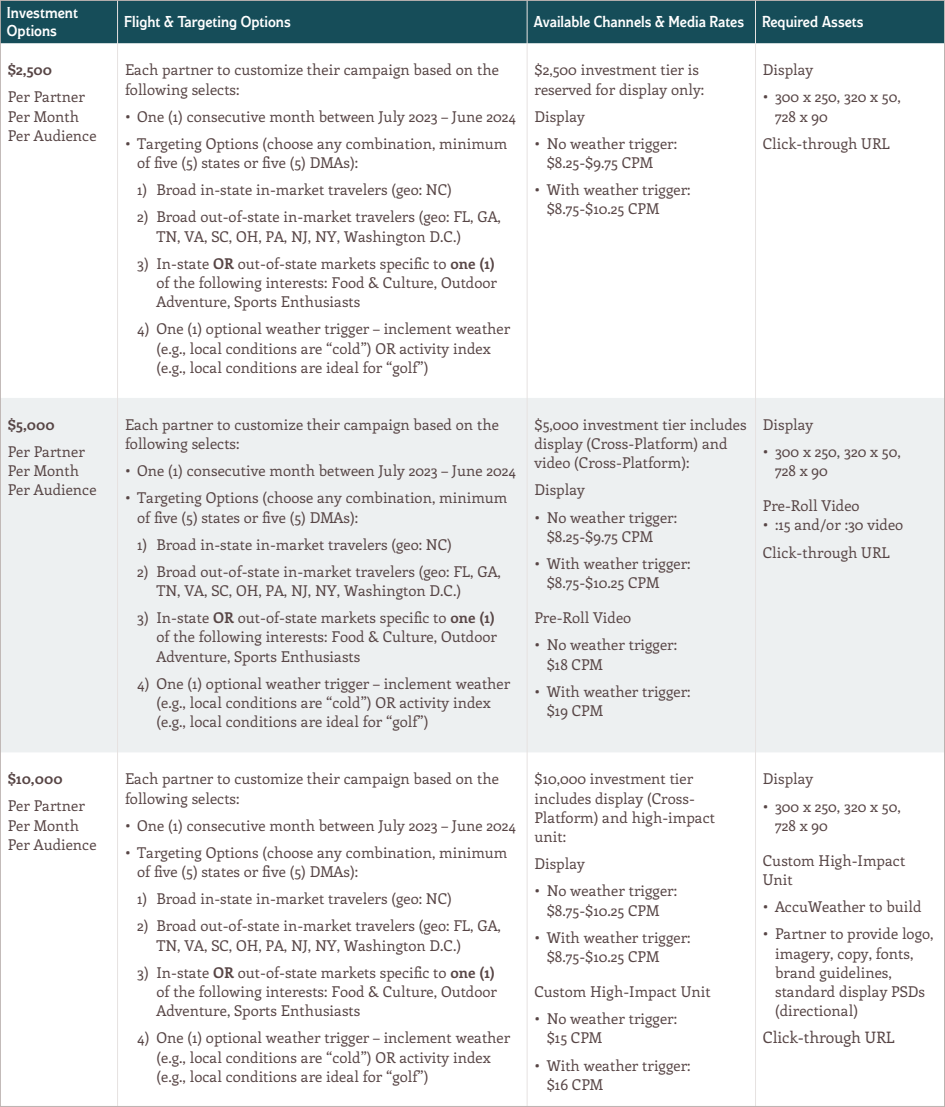
<style>
.page{position:relative;width:945px;height:1107px;background:#fff}
.page>*{position:absolute;margin:0;border:0;box-sizing:border-box;transform-origin:0 0}
.t1{font:500 15.75px/17.5px "Modesto Text";color:#fff;scale:.9 1}
.t2{font:15.75px "Enriqueta";letter-spacing:-.01em;color:#574545}
.t3{font:14.88px/19.2px "Enriqueta";color:#574545}
.t4{font:700 14.88px "Enriqueta";color:#574545}
.s1{font-weight:700}
</style>
<div class="page">
<div style="left:2px;top:2px;width:941px;height:41px;background:#164d59"></div>
<div style="left:2px;top:398px;width:941px;height:354px;background:#edf0f1"></div>
<hr style="left:117px;top:0;width:1px;height:1106px;background:#e6e2e1">
<hr style="left:527px;top:0;width:1px;height:1106px;background:#e6e2e1">
<hr style="left:755px;top:0;width:1px;height:1106px;background:#e6e2e1">
<p class="t1" style="left:7px;top:4px;width:80px">Investment<br>Options</p>
<p class="t1" style="left:124px;top:13px;width:187px">Flight &amp; Targeting Options</p>
<p class="t1" style="left:534px;top:13px;width:368px">Available Channels &amp; Media Rates Required Assets</p>
<p class="t4" style="left:8px;top:59px;width:46px">$2,500</p>
<p class="t3" style="left:8px;top:87px;width:90px">Per Partner<br>Per Month<br>Per Audience</p>
<p class="t3" style="left:534px;top:60px;width:171px">$2,500 investment tier is reserved for display only:</p>
<p class="t3" style="left:534px;top:106px;width:52px">Display</p>
<p class="t3" style="left:547px;top:133px;width:132px;text-indent:-12px">• No weather trigger: $8.25-$9.75 CPM</p>
<p class="t3" style="left:547px;top:179px;width:145px;text-indent:-12px">• With weather trigger: $8.75-$10.25 CPM</p>
<p class="t3" style="left:763px;top:60px;width:52px">Display</p>
<p class="t3" style="left:775px;top:87px;width:127px;text-indent:-12px">• 300 x 250, 320 x 50,<br>728 x 90</p>
<p class="t3" style="left:763px;top:133px;width:128px">Click-through URL</p>
<p class="t3" style="left:125px;top:60px;width:375px">Each partner to customize their campaign based on the following selects:</p>
<p class="t3" style="left:125px;top:106px;width:392px">• One (1) consecutive month between July 2023 – June 2024</p>
<p class="t3" style="left:137px;top:133px;width:372px;text-indent:-12px">• Targeting Options (choose any combination, minimum of five (5) states or five (5) DMAs):</p>
<p class="t3" style="left:137px;top:179px;width:316px">1) Broad in-state in-market travelers (geo: NC)</p>
<p class="t3" style="left:157px;top:207px;width:346px;text-indent:-19px">2) Broad out-of-state in-market travelers (geo: FL, GA,<br>TN, VA, SC, OH, PA, NJ, NY, Washington D.C.)</p>
<p class="t3" style="left:157px;top:253px;width:342px;text-indent:-19px">3) In-state <span class="s1">OR</span> out-of-state markets specific to <span class="s1">one (1) </span>of the following interests: Food &amp; Culture, Outdoor<br>Adventure, Sports Enthusiasts</p>
<p class="t3" style="left:157px;top:319px;width:355px;text-indent:-19px">4) One (1) optional weather trigger – inclement weather (e.g., local conditions are “cold”) OR activity index (e.g., local conditions are ideal for “golf”)</p>
<p class="t4" style="left:8px;top:414px;width:48px">$5,000</p>
<p class="t3" style="left:8px;top:441px;width:90px">Per Partner<br>Per Month<br>Per Audience</p>
<p class="t4" style="left:8px;top:768px;width:56px">$10,000</p>
<p class="t3" style="left:8px;top:796px;width:90px">Per Partner<br>Per Month<br>Per Audience</p>
<p class="t3" style="left:125px;top:414px;width:375px">Each partner to customize their campaign based on the following selects:</p>
<p class="t3" style="left:125px;top:460px;width:392px">• One (1) consecutive month between July 2023 – June 2024</p>
<p class="t3" style="left:137px;top:488px;width:372px;text-indent:-12px">• Targeting Options (choose any combination, minimum of five (5) states or five (5) DMAs):</p>
<p class="t3" style="left:137px;top:534px;width:316px">1) Broad in-state in-market travelers (geo: NC)</p>
<p class="t3" style="left:157px;top:561px;width:346px;text-indent:-19px">2) Broad out-of-state in-market travelers (geo: FL, GA,<br>TN, VA, SC, OH, PA, NJ, NY, Washington D.C.)</p>
<p class="t3" style="left:157px;top:607px;width:342px;text-indent:-19px">3) In-state <span class="s1">OR</span> out-of-state markets specific to <span class="s1">one (1) </span>of the following interests: Food &amp; Culture, Outdoor<br>Adventure, Sports Enthusiasts</p>
<p class="t3" style="left:157px;top:673px;width:355px;text-indent:-19px">4) One (1) optional weather trigger – inclement weather (e.g., local conditions are “cold”) OR activity index (e.g., local conditions are ideal for “golf”)</p>
<p class="t3" style="left:125px;top:768px;width:375px">Each partner to customize their campaign based on the following selects:</p>
<p class="t3" style="left:125px;top:815px;width:392px">• One (1) consecutive month between July 2023 – June 2024</p>
<p class="t3" style="left:137px;top:842px;width:372px;text-indent:-12px">• Targeting Options (choose any combination, minimum of five (5) states or five (5) DMAs):</p>
<p class="t3" style="left:137px;top:888px;width:316px">1) Broad in-state in-market travelers (geo: NC)</p>
<p class="t3" style="left:157px;top:915px;width:346px;text-indent:-19px">2) Broad out-of-state in-market travelers (geo: FL, GA,<br>TN, VA, SC, OH, PA, NJ, NY, Washington D.C.)</p>
<p class="t3" style="left:157px;top:962px;width:342px;text-indent:-19px">3) In-state <span class="s1">OR</span> out-of-state markets specific to <span class="s1">one (1) </span>of the following interests: Food &amp; Culture, Outdoor<br>Adventure, Sports Enthusiasts</p>
<p class="t3" style="left:157px;top:1027px;width:355px;text-indent:-19px">4) One (1) optional weather trigger – inclement weather (e.g., local conditions are “cold”) OR activity index (e.g., local conditions are ideal for “golf”)</p>
<p class="t3" style="left:534px;top:414px;width:214px">$5,000 investment tier includes display (Cross-Platform) and video (Cross-Platform):</p>
<p class="t3" style="left:534px;top:480px;width:52px">Display</p>
<p class="t3" style="left:547px;top:507px;width:132px;text-indent:-12px">• No weather trigger: $8.25-$9.75 CPM</p>
<p class="t3" style="left:547px;top:553px;width:145px;text-indent:-12px">• With weather trigger: $8.75-$10.25 CPM</p>
<p class="t3" style="left:534px;top:607px;width:98px">Pre-Roll Video</p>
<p class="t3" style="left:547px;top:635px;width:132px;text-indent:-12px">• No weather trigger: $18 CPM</p>
<p class="t3" style="left:547px;top:681px;width:145px;text-indent:-12px">• With weather trigger: $19 CPM</p>
<p class="t3" style="left:763px;top:414px;width:52px">Display</p>
<p class="t3" style="left:775px;top:441px;width:127px;text-indent:-12px">• 300 x 250, 320 x 50,<br>728 x 90</p>
<p class="t3" style="left:763px;top:495px;width:98px">Pre-Roll Video</p>
<p class="t3" style="left:763px;top:511px;width:142px;line-height:27.1px">• :15 and/or :30 video<br>Click-through URL</p>
<p class="t3" style="left:534px;top:768px;width:182px">$10,000 investment tier includes display (Cross-<br>Platform) and high-impact unit:</p>
<p class="t3" style="left:534px;top:853px;width:52px">Display</p>
<p class="t3" style="left:534px;top:880px;width:144px;text-align:center">• No weather trigger: $8.75-$10.25 CPM</p>
<p class="t3" style="left:547px;top:927px;width:145px;text-indent:-12px">• With weather trigger: $8.75-$10.25 CPM</p>
<p class="t3" style="left:534px;top:981px;width:178px">Custom High-Impact Unit</p>
<p class="t3" style="left:547px;top:1008px;width:132px;text-indent:-12px">• No weather trigger: $15 CPM</p>
<p class="t3" style="left:547px;top:1055px;width:145px;text-indent:-12px">• With weather trigger: $16 CPM</p>
<p class="t3" style="left:763px;top:769px;width:52px">Display</p>
<p class="t3" style="left:775px;top:796px;width:127px;text-indent:-12px">• 300 x 250, 320 x 50,<br>728 x 90</p>
<p class="t3" style="left:763px;top:850px;width:144px">Custom High-Impact<br>Unit</p>
<p class="t3" style="left:763px;top:896px;width:160px">• AccuWeather to build</p>
<p class="t3" style="left:775px;top:923px;width:160px;text-indent:-12px">• Partner to provide logo, imagery, copy, fonts, brand guidelines, standard display PSDs (directional)</p>
<p class="t2" style="left:763px;top:1026px;width:133px">Click-through URL</p>
</div>
